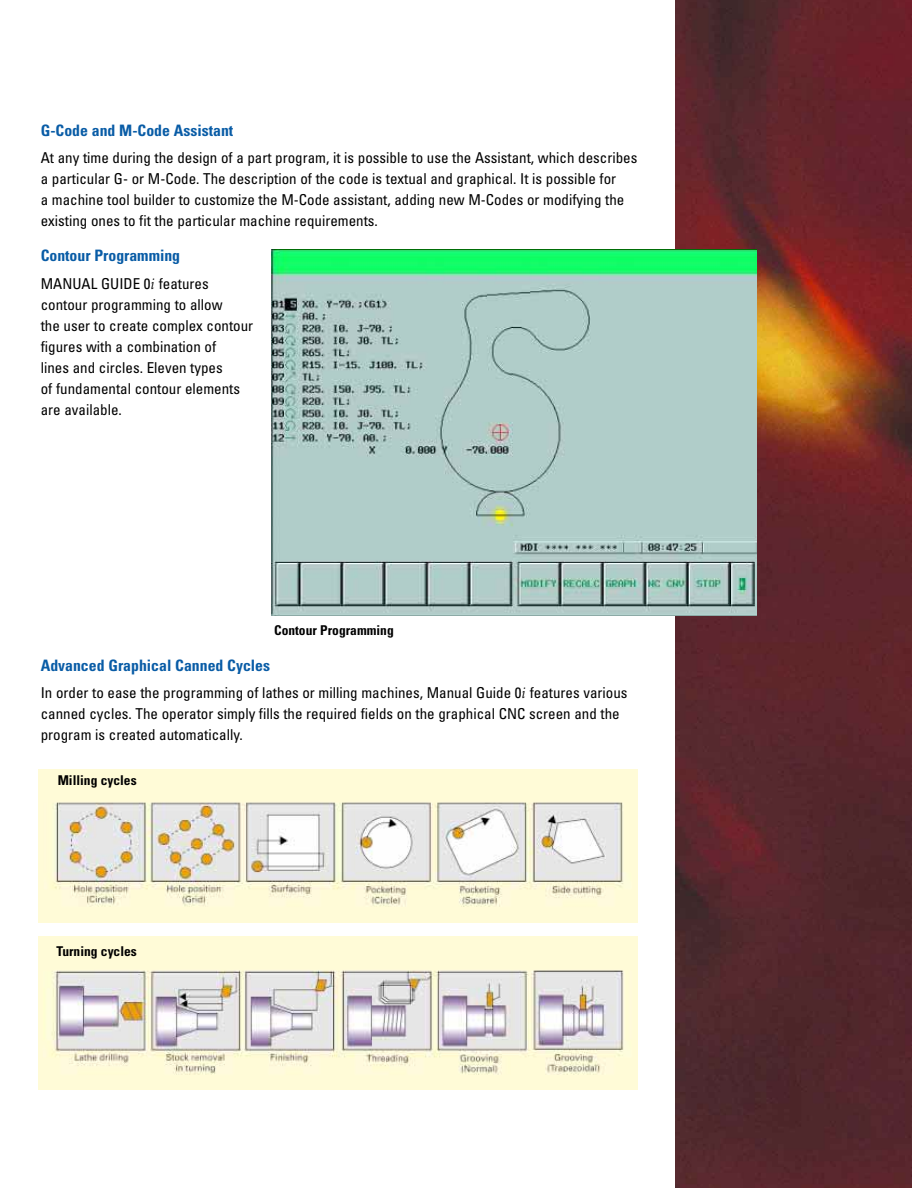
<style>
.page{position:relative;width:918px;height:1188px;background:#fff}
.page>*{position:absolute;margin:0;border:0;box-sizing:border-box;transform-origin:0 0}
.t1{font:700 condensed 15.75px "Univers";color:#095ca6}
.t2{font:condensed 15px/21px "Univers";color:#000}
.t3{font:700 condensed 13.5px "Univers";color:#000}
.s1{font-family:"Book Antiqua";font-style:italic;font-stretch:normal}
</style>
<div class="page">
<img style="left:675px;top:0;width:236px;height:1187px">
<img style="left:271px;top:250px;width:485px;height:365px">
<img style="left:39px;top:769px;width:599px;height:153px">
<img style="left:39px;top:936px;width:599px;height:153px">
<p class="t1" style="left:41px;top:125px;width:194px">G-Code and M-Code Assistant</p>
<p class="t2" style="left:41px;top:149px;width:598px">At any time during the design of a part program, it is possible to use the Assistant, which describes a particular G- or M-Code. The description of the code is textual and graphical. It is possible for<br>a machine tool builder to customize the M-Code assistant, adding new M-Codes or modifying the existing ones to fit the particular machine requirements.</p>
<p class="t1" style="left:41px;top:250px;width:141px">Contour Programming</p>
<p class="t2" style="left:41px;top:274px;width:214px">MANUAL GUIDE 0<span class="s1">i</span> features contour programming to allow<br>the user to create complex contour figures with a combination of<br>lines and circles. Eleven types<br>of fundamental contour elements are available.</p>
<p class="t3" style="left:274px;top:625px;width:121px">Contour Programming</p>
<p class="t1" style="left:41px;top:660px;width:231px">Advanced Graphical Canned Cycles</p>
<p class="t2" style="left:41px;top:684px;width:588px">In order to ease the programming of lathes or milling machines, Manual Guide 0<span class="s1">i</span> features various canned cycles. The operator simply fills the required fields on the graphical CNC screen and the program is created automatically.</p>
<p class="t3" style="left:58px;top:775px;width:81px">Milling cycles</p>
<p class="t3" style="left:57px;top:946px;width:82px">Turning cycles</p>
</div>
